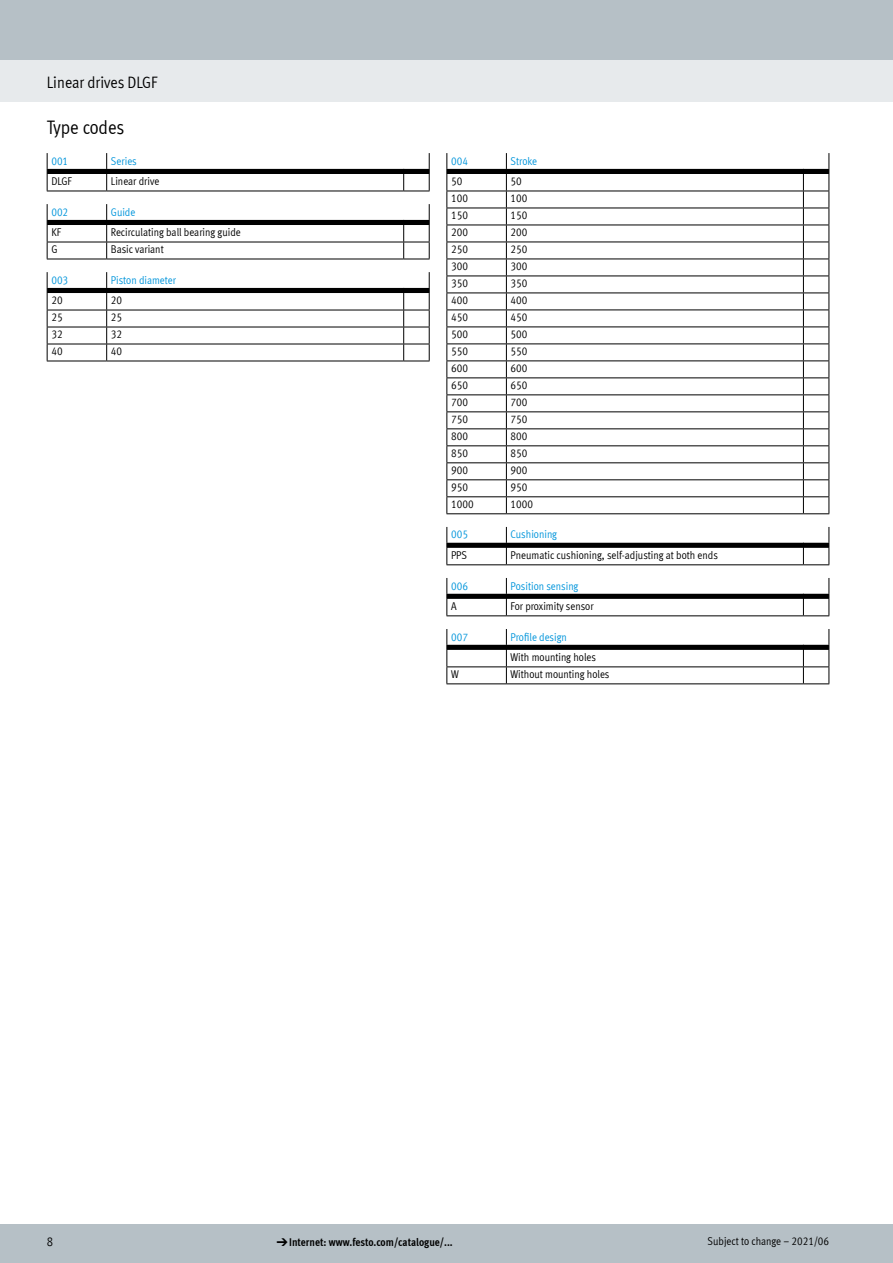
<style>
.page{position:relative;width:893px;height:1263px;background:#fff}
.page>*{position:absolute;margin:0;border:0;box-sizing:border-box;transform-origin:0 0}
.FES_title_section{font:19.5px "Meta Cond LF";color:#000}
.FES_title_family{font:16.5px "Meta Cond LF";color:#000}
.t1{font:12.75px "Meta Cond LF";color:#000}
.t2{font:11.25px/20.4px "Meta Cond LF";color:#000}
.t3{font:11.25px "Meta Cond LF";color:#0095db}
.t4{font:700 11.25px "Meta Cond LF";color:#000}
.s1{color:#0095db}
.s2{font-family:"Meto Pict 182";font-weight:400}
</style>
<div class="page">
<div style="left:0;top:1225px;width:893px;height:38px;background:#b6c0c6"></div>
<div style="left:0;top:60px;width:893px;height:42px;background:#e7eaec"></div>
<div style="left:0;top:0;width:893px;height:60px;background:#b6c0c6"></div>
<svg style="left:47px;top:153px;width:383px;height:39px"></svg>
<svg style="left:47px;top:204px;width:383px;height:56px"></svg>
<svg style="left:47px;top:272px;width:383px;height:90px"></svg>
<svg style="left:446px;top:153px;width:383px;height:361px"></svg>
<svg style="left:446px;top:527px;width:383px;height:38px"></svg>
<svg style="left:446px;top:578px;width:383px;height:38px"></svg>
<svg style="left:446px;top:629px;width:383px;height:55px"></svg>
<p class="FES_title_family" style="left:47px;top:72px;width:112px">Linear drives DLGF</p>
<p class="FES_title_section" style="left:47px;top:116px;width:79px">Type codes</p>
<p class="t3" style="left:51px;top:154px;width:18px">001</p>
<p class="t3" style="left:111px;top:154px;width:27px">Series</p>
<p class="t2" style="left:51px;top:171px;width:22px">DLGF</p>
<p class="t2" style="left:111px;top:171px;width:50px">Linear drive</p>
<p class="t3" style="left:51px;top:205px;width:18px">002</p>
<p class="t3" style="left:111px;top:205px;width:26px">Guide</p>
<p class="t2" style="left:51px;top:222px;width:11px">KF</p>
<p class="t2" style="left:111px;top:222px;width:131px">Recirculating ball bearing guide</p>
<p class="t2" style="left:51px;top:239px;width:8px">G</p>
<p class="t2" style="left:111px;top:239px;width:54px">Basic variant</p>
<p class="t3" style="left:51px;top:273px;width:18px">003</p>
<p class="t3" style="left:111px;top:273px;width:67px">Piston diameter</p>
<p class="t2" style="left:51px;top:290px;width:13px">20</p>
<p class="t2" style="left:111px;top:290px;width:13px">20</p>
<p class="t2" style="left:51px;top:307px;width:13px">25</p>
<p class="t2" style="left:111px;top:307px;width:13px">25</p>
<p class="t2" style="left:51px;top:324px;width:13px">32</p>
<p class="t2" style="left:111px;top:324px;width:13px">32</p>
<p class="t2" style="left:51px;top:341px;width:13px">40</p>
<p class="t2" style="left:111px;top:341px;width:13px">40</p>
<p class="t3" style="left:451px;top:154px;width:18px">004</p>
<p class="t3" style="left:511px;top:154px;width:28px">Stroke</p>
<p class="t2" style="left:451px;top:171px;width:13px">50</p>
<p class="t2" style="left:511px;top:171px;width:13px">50</p>
<p class="t2" style="left:451px;top:188px;width:18px">100</p>
<p class="t2" style="left:511px;top:188px;width:18px">100</p>
<p class="t2" style="left:451px;top:205px;width:18px">150</p>
<p class="t2" style="left:511px;top:205px;width:18px">150</p>
<p class="t2" style="left:451px;top:222px;width:18px">200</p>
<p class="t2" style="left:511px;top:222px;width:18px">200</p>
<p class="t2" style="left:451px;top:239px;width:18px">250</p>
<p class="t2" style="left:511px;top:239px;width:18px">250</p>
<p class="t2" style="left:451px;top:256px;width:18px">300</p>
<p class="t2" style="left:511px;top:256px;width:18px">300</p>
<p class="t2" style="left:451px;top:273px;width:18px">350</p>
<p class="t2" style="left:511px;top:273px;width:18px">350</p>
<p class="t2" style="left:451px;top:290px;width:18px">400</p>
<p class="t2" style="left:511px;top:290px;width:18px">400</p>
<p class="t2" style="left:451px;top:307px;width:18px">450</p>
<p class="t2" style="left:511px;top:307px;width:18px">450</p>
<p class="t2" style="left:451px;top:324px;width:18px">500</p>
<p class="t2" style="left:511px;top:324px;width:18px">500</p>
<p class="t2" style="left:451px;top:341px;width:18px">550</p>
<p class="t2" style="left:511px;top:341px;width:18px">550</p>
<p class="t2" style="left:451px;top:358px;width:18px">600</p>
<p class="t2" style="left:511px;top:358px;width:18px">600</p>
<p class="t2" style="left:451px;top:374px;width:18px">650</p>
<p class="t2" style="left:511px;top:374px;width:18px">650</p>
<p class="t2" style="left:451px;top:391px;width:18px">700</p>
<p class="t2" style="left:511px;top:391px;width:18px">700</p>
<p class="t2" style="left:451px;top:408px;width:18px">750</p>
<p class="t2" style="left:511px;top:408px;width:18px">750</p>
<p class="t2" style="left:451px;top:425px;width:18px">800</p>
<p class="t2" style="left:511px;top:425px;width:18px">800</p>
<p class="t2" style="left:451px;top:442px;width:18px">850</p>
<p class="t2" style="left:511px;top:442px;width:18px">850</p>
<p class="t2" style="left:451px;top:459px;width:18px">900</p>
<p class="t2" style="left:511px;top:459px;width:18px">900</p>
<p class="t2" style="left:451px;top:476px;width:18px">950</p>
<p class="t2" style="left:511px;top:476px;width:18px">950</p>
<p class="t2" style="left:451px;top:493px;width:24px">1000</p>
<p class="t2" style="left:511px;top:493px;width:24px">1000</p>
<p class="t3" style="left:451px;top:528px;width:18px">005</p>
<p class="t3" style="left:511px;top:528px;width:48px">Cushioning</p>
<p class="t2" style="left:451px;top:544px;width:17px">PPS</p>
<p class="t2" style="left:511px;top:544px;width:209px">Pneumatic cushioning, self-adjusting at both ends</p>
<p class="t3" style="left:451px;top:579px;width:18px">006</p>
<p class="t3" style="left:511px;top:579px;width:69px">Position sensing</p>
<p class="t2" style="left:451px;top:595px;width:7px">A</p>
<p class="t2" style="left:511px;top:595px;width:85px">For proximity sensor</p>
<p class="t3" style="left:451px;top:630px;width:18px">007</p>
<p class="t2" style="left:511px;top:626px;width:87px"><span class="s1">Profile design<br></span>With mounting holes</p>
<p class="t2" style="left:451px;top:663px;width:9px">W</p>
<p class="t2" style="left:511px;top:663px;width:100px">Without mounting holes</p>
<p class="t1" style="left:47px;top:1234px;width:8px">8</p>
<p class="t4" style="left:276px;top:1235px;width:178px"><span class="s2">d</span>Internet: www.festo.com/catalogue/...</p>
<p class="t2" style="left:708px;top:1231px;width:123px">Subject to change – 2021/06</p>
</div>
